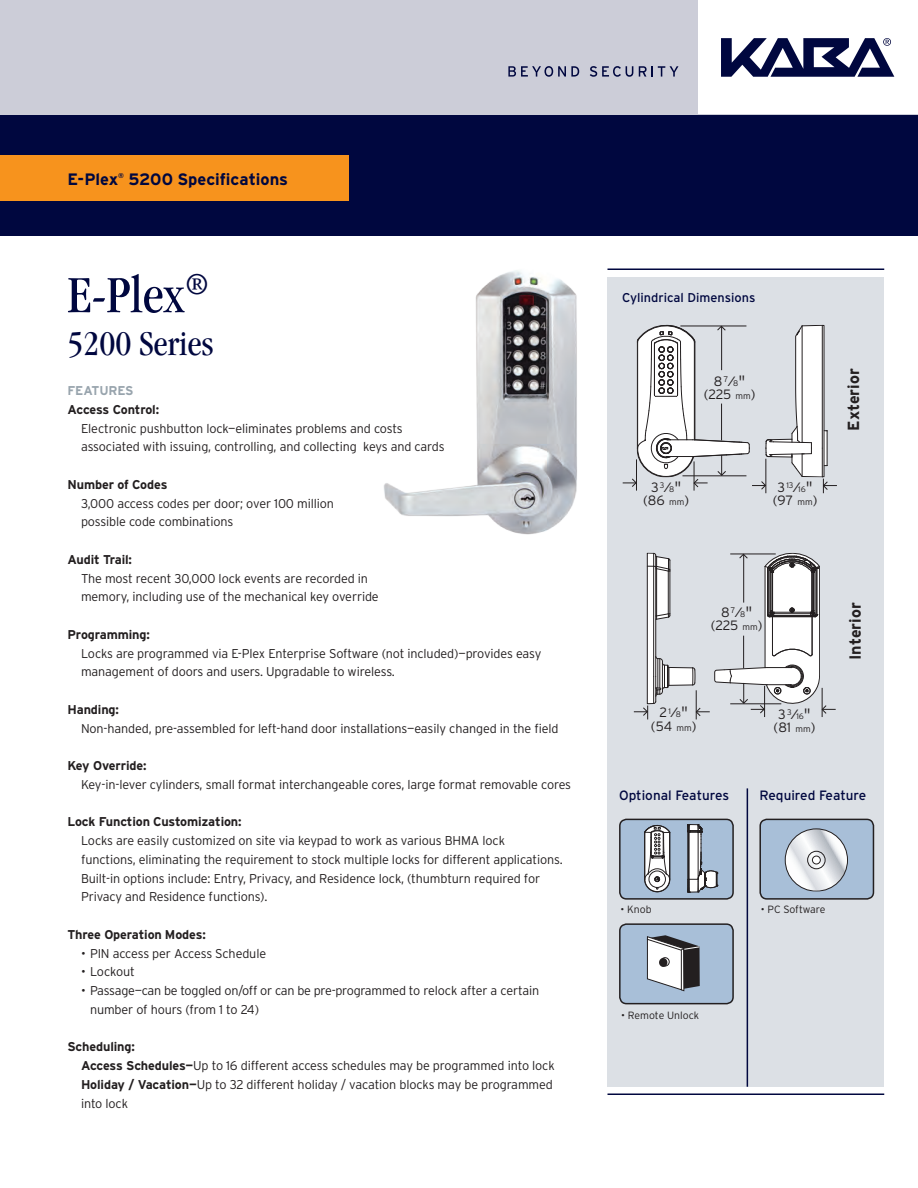
<style>
.page{position:relative;width:918px;height:1188px;background:#fff}
.page>*{position:absolute;margin:0;border:0;box-sizing:border-box;transform-origin:0 0}
.t1{font:condensed 54px "Garamond";color:#00073f}
.t2{font:condensed 36px "Garamond";color:#00073f}
.t3{font:700 16.5px "Interstate";color:#00073f}
.t4{font:700 16.05px "Interstate";color:#231f20}
.t5{font:300 13.5px/13.5px "Interstate";letter-spacing:-.01em;color:#231f20;text-align:center}
.t6{font:13.5px "Interstate";color:#00073f}
.table_copy_mit_linie{font:300 12.75px/18.8px "Interstate";letter-spacing:-.01em;color:#231f20}
.table_copy_mit_linie-2{font:700 12.75px "Interstate";letter-spacing:-.01em;color:#231f20}
.t7{font:12.75px "Interstate";color:#00073f}
.table_copy_mit_linie-3{font:700 12.75px "Interstate";letter-spacing:-.01em;color:#98a4ad}
.t8{font:300 10.5px "Interstate";color:#231f20}
.t9{font:300 8.1px "Interstate";color:#231f20}
.t10{font:700 7.05px "Interstate";color:#00073f}
.s1{font-weight:700}
.s2{font-size:8.1px}
.s3{font-size:15px}
.s4{font-size:9px}
.s5{font-size:13.5px}
</style>
<div class="page">
<div style="left:0;top:0;width:918px;height:236px;background:#00073f"></div>
<div style="left:0;top:0;width:918px;height:115px;background:#cccdd8"></div>
<div style="left:0;top:155px;width:350px;height:46px;background:#f7931d"></div>
<div style="left:698px;top:0;width:220px;height:114px;background:#fff"></div>
<svg style="left:721px;top:38px;width:173px;height:39px"></svg>
<svg style="left:508px;top:66px;width:71px;height:11px"></svg>
<svg style="left:590px;top:66px;width:43px;height:11px"></svg>
<svg style="left:639px;top:66px;width:39px;height:11px"></svg>
<img style="left:384px;top:270px;width:193px;height:265px">
<div style="left:607px;top:277px;width:277px;height:810px;background:#dce0e5"></div>
<hr style="left:608px;top:268px;width:276px;height:2px;background:#00073f">
<hr style="left:608px;top:1094px;width:276px;height:1px;background:#00073f">
<div style="left:620px;top:819px;width:113px;height:80px;background:#a8bfd8;border-radius:7px"></div>
<svg style="left:688px;top:824px;width:30px;height:69px"></svg>
<svg style="left:644px;top:824px;width:27px;height:69px;background:#acaeb1"></svg>
<div style="left:619px;top:819px;width:115px;height:81px;border:2px solid #231f20;border-radius:7px"></div>
<svg style="left:623px;top:325px;width:214px;height:168px"></svg>
<svg style="left:634px;top:553px;width:202px;height:166px"></svg>
<div style="left:620px;top:924px;width:113px;height:80px;background:#a8bfd8;border-radius:7px"></div>
<svg style="left:646px;top:926px;width:85px;height:66px"></svg>
<div style="left:619px;top:923px;width:115px;height:81px;border:2px solid #231f20;border-radius:7px"></div>
<div style="left:760px;top:819px;width:113px;height:80px;background:#a8bfd8;border-radius:7px"></div>
<svg style="left:785px;top:829px;width:63px;height:62px"></svg>
<svg style="left:760px;top:819px;width:113px;height:63px"></svg>
<div style="left:759px;top:819px;width:115px;height:81px;border:2px solid #231f20;border-radius:7px"></div>
<hr style="left:747px;top:788px;width:1px;height:299px;background:#00073f">
<p class="t3" style="left:68px;top:170px;width:52px">E-Plex</p>
<p class="t10" style="left:118px;top:171px;width:7px">®</p>
<p class="t3" style="left:128px;top:170px;width:161px">5200 Specifications</p>
<p class="t1" style="left:68px;top:265px;width:144px">E-Plex<sup>®</sup></p>
<p class="t2" style="left:68px;top:324px;width:147px">5200 Series</p>
<p class="table_copy_mit_linie-3" style="left:68px;top:383px;width:68px">FEATURES</p>
<p class="table_copy_mit_linie-2" style="left:68px;top:402px;width:93px">Access Control:</p>
<p class="table_copy_mit_linie" style="left:81px;top:419px;width:365px">Electronic pushbutton lock—eliminates problems and costs associated with issuing, controlling, and collecting keys and cards</p>
<p class="table_copy_mit_linie-2" style="left:68px;top:477px;width:101px">Number of Codes</p>
<p class="table_copy_mit_linie" style="left:81px;top:494px;width:255px">3,000 access codes per door; over 100 million possible code combinations</p>
<p class="table_copy_mit_linie-2" style="left:68px;top:552px;width:66px">Audit Trail:</p>
<p class="table_copy_mit_linie" style="left:81px;top:569px;width:299px">The most recent 30,000 lock events are recorded in memory, including use of the mechanical key override</p>
<p class="table_copy_mit_linie-2" style="left:68px;top:627px;width:84px">Programming:</p>
<p class="table_copy_mit_linie" style="left:81px;top:644px;width:462px">Locks are programmed via E-Plex Enterprise Software (not included)—provides easy management of doors and users. Upgradable to wireless.</p>
<p class="table_copy_mit_linie-2" style="left:68px;top:702px;width:53px">Handing:</p>
<p class="table_copy_mit_linie" style="left:81px;top:719px;width:479px">Non-handed, pre-assembled for left-hand door installations—easily changed in the field</p>
<p class="table_copy_mit_linie-2" style="left:68px;top:758px;width:81px">Key Override:</p>
<p class="table_copy_mit_linie" style="left:81px;top:775px;width:492px">Key-in-lever cylinders, small format interchangeable cores, large format removable cores</p>
<p class="table_copy_mit_linie-2" style="left:68px;top:815px;width:176px">Lock Function Customization:</p>
<p class="table_copy_mit_linie" style="left:81px;top:831px;width:483px">Locks are easily customized on site via keypad to work as various BHMA lock functions, eliminating the requirement to stock multiple locks for different applications.<br>Built-in options include: Entry, Privacy, and Residence lock, (thumbturn required for Privacy and Residence functions).</p>
<p class="table_copy_mit_linie-2" style="left:68px;top:927px;width:140px">Three Operation Modes:</p>
<p class="table_copy_mit_linie" style="left:81px;top:944px;width:187px">• PIN access per Access Schedule</p>
<p class="table_copy_mit_linie" style="left:81px;top:962px;width:55px">• Lockout</p>
<p class="table_copy_mit_linie" style="left:90px;top:981px;width:451px;text-indent:-9px">• Passage—can be toggled on/off or can be pre-programmed to relock after a certain number of hours (from 1 to 24)</p>
<p class="table_copy_mit_linie-2" style="left:68px;top:1040px;width:69px">Scheduling:</p>
<p class="table_copy_mit_linie" style="left:81px;top:1056px;width:475px"><span class="s1">Access Schedules—</span>Up to 16 different access schedules may be programmed into lock<br><span class="s1">Holiday / Vacation—</span>Up to 32 different holiday / vacation blocks may be programmed into lock</p>
<p class="t7" style="left:622px;top:290px;width:135px">Cylindrical Dimensions</p>
<p class="t5" style="left:704px;top:374px;width:53px">8 <sup>7</sup>⁄<span class="s2">8</span><span class="s3">" </span>(225 <span class="s4">mm</span>)</p>
<p class="t5" style="left:643px;top:480px;width:47px">3<sup>3</sup>⁄<span class="s2">8</span><span class="s3">" </span>(86 <span class="s4">mm</span>)</p>
<p class="t9" style="left:778px;top:483px;width:37px"><span class="s5">3</span> 13<span class="s5">⁄</span>16<span class="s3">"</span></p>
<p class="t5" style="left:773px;top:494px;width:46px">(97 <span class="s4">mm</span>)</p>
<p class="t4" style="left:844px;top:431px;width:64px;rotate:-90deg">Exterior</p>
<p class="t5" style="left:711px;top:605px;width:53px">8 <sup>7</sup>⁄<span class="s2">8</span><span class="s3">" </span>(225 <span class="s4">mm</span>)</p>
<p class="t5" style="left:651px;top:706px;width:47px">2<sup>1</sup>⁄<span class="s2">8</span><span class="s3">" </span>(54 <span class="s4">mm</span>)</p>
<p class="t9" style="left:778px;top:711px;width:34px"><span class="s5">3</span>3<span class="s5">⁄</span>16<span class="s3">"</span></p>
<p class="t5" style="left:774px;top:720px;width:43px">(81 <span class="s4">mm</span>)</p>
<p class="t4" style="left:846px;top:660px;width:59px;rotate:-90deg">Interior</p>
<p class="t6" style="left:619px;top:788px;width:112px">Optional Features</p>
<p class="t6" style="left:759px;top:788px;width:108px">Required Feature</p>
<p class="t8" style="left:620px;top:903px;width:33px">• Knob</p>
<p class="t8" style="left:621px;top:1009px;width:79px">• Remote Unlock</p>
<p class="t8" style="left:761px;top:903px;width:66px">• PC Software</p>
</div>
